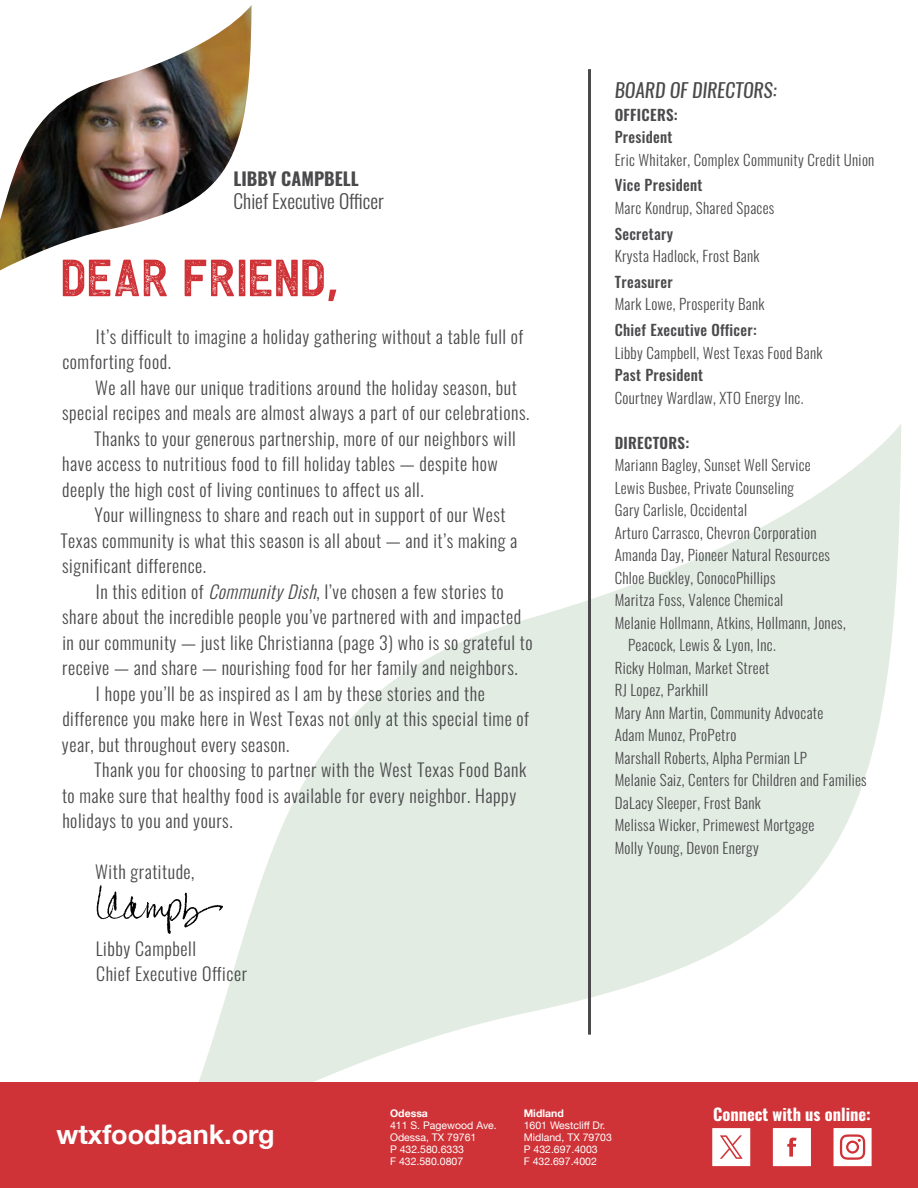
<style>
.page{position:relative;width:918px;height:1188px;background:#fff}
.page>*{position:absolute;margin:0;border:0;box-sizing:border-box;transform-origin:0 0}
.t1{font:52.5px "Hikou Rough";color:#cf3337}
.t2{font:700 27px "Helvetica Neue";color:#fff}
.t3{font:300 19.5px "Oswald";color:#4a4a4c}
.t4{font:italic 19.5px "Oswald";color:#4a4a4c}
.t5{font:300 18px/25.5px "Oswald";letter-spacing:.03em;color:#4a4a4c}
.t6{font:700 18px "Oswald";color:#4a4a4c}
.t7{font:700 16.5px "Oswald";color:#fff}
.t8{font:300 15px "Oswald";letter-spacing:.02em;color:#4a4a4c}
.t9{font:500 15px "Oswald";letter-spacing:.02em;color:#4a4a4c}
.t10{font:600 15px "Oswald";letter-spacing:.02em;color:#4a4a4c}
.t11{font:10.5px/12px "Helvetica Neue";color:#fff}
.t12{font:700 10.5px "Helvetica Neue";color:#fff}
.s1{font-style:italic}
</style>
<div class="page">
<svg style="left:199px;top:424px;width:702px;height:658px;fill:#e2ece2"></svg>
<img style="left:96px;top:870px;width:130px;height:83px">
<img style="left:0;top:5px;width:252px;height:265px">
<div style="left:0;top:1082px;width:918px;height:106px;background:#cf3337"></div>
<hr style="left:588px;top:69px;width:3px;height:966px;background:#4a4a4c">
<svg style="left:773px;top:1128px;width:38px;height:38px"></svg>
<svg style="left:834px;top:770px;width:67px;height:397px"></svg>
<svg style="left:712px;top:1128px;width:38px;height:38px"></svg>
<p class="t6" style="left:234px;top:169px;width:127px">LIBBY CAMPBELL</p>
<p class="t3" style="left:234px;top:184px;width:152px">Chief Executive Officer</p>
<h1 class="t1" style="left:60px;top:246px;width:280px">DEAR FRIEND,</h1>
<p class="t5" style="left:62px;top:322px;width:463px;text-indent:34px">It’s difficult to imagine a holiday gathering without a table full of comforting food.</p>
<p class="t5" style="left:95px;top:373px;width:423px">We all have our unique traditions around the holiday season, but</p>
<p class="t5" style="left:62px;top:398px;width:469px">special recipes and meals are almost always a part of our celebrations.</p>
<p class="t5" style="left:94px;top:424px;width:423px">Thanks to your generous partnership, more of our neighbors will</p>
<p class="t5" style="left:62px;top:449px;width:437px">have access to nutritious food to fill holiday tables — despite how</p>
<p class="t5" style="left:62px;top:475px;width:363px">deeply the high cost of living continues to affect us all.</p>
<p class="t5" style="left:94px;top:500px;width:413px">Your willingness to share and reach out in support of our West</p>
<p class="t5" style="left:60px;top:526px;width:459px">Texas community is what this season is all about — and it’s making a</p>
<p class="t5" style="left:62px;top:551px;width:146px">significant difference.</p>
<p class="t5" style="left:96px;top:577px;width:409px">In this edition of <span class="s1">CommunityDish</span>, I’ve chosen a few stories to</p>
<p class="t5" style="left:62px;top:602px;width:460px">share about the incredible people you’ve partnered with and impacted</p>
<p class="t5" style="left:62px;top:628px;width:472px">in our community — just like Christianna (page 3) who is so grateful to</p>
<p class="t5" style="left:62px;top:653px;width:457px">receive — and share — nourishing food for her family and neighbors.</p>
<p class="t5" style="left:96px;top:679px;width:390px">I hope you’ll be as inspired as I am by these stories and the</p>
<p class="t5" style="left:62px;top:704px;width:468px">difference you make here in West Texas not only at this special time of</p>
<p class="t5" style="left:62px;top:730px;width:229px">year, but throughout every season.</p>
<p class="t5" style="left:94px;top:755px;width:434px">Thank you for choosing to partner with the West Texas Food Bank</p>
<p class="t5" style="left:62px;top:781px;width:456px">to make sure that healthy food is available for every neighbor. Happy</p>
<p class="t5" style="left:62px;top:806px;width:172px">holidays to you and yours.</p>
<p class="t5" style="left:95px;top:857px;width:101px">With gratitude,</p>
<p class="t5" style="left:96px;top:934px;width:153px">Libby Campbell<br>Chief Executive Officer</p>
<p class="t4" style="left:615px;top:77px;width:163px">BOARD OF DIRECTORS:</p>
<p class="t10" style="left:615px;top:107px;width:65px">OFFICERS:</p>
<p class="t9" style="left:615px;top:129px;width:59px">President</p>
<p class="t8" style="left:615px;top:146px;width:261px">Eric Whitaker, Complex Community Credit Union</p>
<p class="t9" style="left:615px;top:177px;width:89px">Vice President</p>
<p class="t8" style="left:615px;top:194px;width:161px">Marc Kondrup, Shared Spaces</p>
<p class="t9" style="left:615px;top:226px;width:60px">Secretary</p>
<p class="t8" style="left:615px;top:243px;width:146px">Krysta Hadlock, Frost Bank</p>
<p class="t9" style="left:615px;top:274px;width:59px">Treasurer</p>
<p class="t8" style="left:615px;top:291px;width:151px">Mark Lowe, Prosperity Bank</p>
<p class="t9" style="left:615px;top:322px;width:143px">Chief Executive Officer:</p>
<p class="t8" style="left:615px;top:339px;width:209px">Libby Campbell, West Texas Food Bank</p>
<p class="t9" style="left:615px;top:367px;width:90px">Past President</p>
<p class="t8" style="left:615px;top:384px;width:190px">Courtney Wardlaw, XTO Energy Inc.</p>
<p class="t10" style="left:615px;top:435px;width:76px">DIRECTORS:</p>
<p class="t8" style="left:615px;top:452px;width:198px">Mariann Bagley, Sunset Well Service</p>
<p class="t8" style="left:615px;top:474px;width:181px">Lewis Busbee, Private Counseling</p>
<p class="t8" style="left:615px;top:497px;width:134px">Gary Carlisle, Occidental</p>
<p class="t8" style="left:615px;top:519px;width:203px">Arturo Carrasco, Chevron Corporation</p>
<p class="t8" style="left:615px;top:542px;width:217px">Amanda Day, Pioneer Natural Resources</p>
<p class="t8" style="left:615px;top:564px;width:162px">Chloe Buckley, ConocoPhillips</p>
<p class="t8" style="left:615px;top:587px;width:170px">Maritza Foss, Valence Chemical</p>
<p class="t8" style="left:615px;top:609px;width:233px">Melanie Hollmann, Atkins, Hollmann, Jones,</p>
<p class="t8" style="left:628px;top:632px;width:149px">Peacock, Lewis &amp; Lyon, Inc.</p>
<p class="t8" style="left:615px;top:654px;width:156px">Ricky Holman, Market Street</p>
<p class="t8" style="left:615px;top:677px;width:95px">RJ Lopez, Parkhill</p>
<p class="t8" style="left:615px;top:699px;width:210px">Mary Ann Martin, Community Advocate</p>
<p class="t8" style="left:615px;top:722px;width:123px">Adam Munoz, ProPetro</p>
<p class="t8" style="left:615px;top:744px;width:194px">Marshall Roberts, Alpha Permian LP</p>
<p class="t8" style="left:615px;top:767px;width:254px">Melanie Saiz, Centers for Children and Families</p>
<p class="t8" style="left:615px;top:789px;width:148px">DaLacy Sleeper, Frost Bank</p>
<p class="t8" style="left:615px;top:812px;width:201px">Melissa Wicker, Primewest Mortgage</p>
<p class="t8" style="left:615px;top:834px;width:146px">Molly Young, Devon Energy</p>
<h2 class="t2" style="left:56px;top:1113px;width:220px">wtxfoodbank.org</h2>
<p class="t12" style="left:390px;top:1105px;width:39px">Odessa</p>
<p class="t11" style="left:390px;top:1120px;width:108px">411 S. Pagewood Ave.<br>Odessa, TX 79761<br>P 432.580.6333<br>F 432.580.0807</p>
<p class="t12" style="left:524px;top:1105px;width:42px">Midland</p>
<p class="t11" style="left:524px;top:1120px;width:90px">1601 Westcliff Dr.<br>Midland, TX 79703<br>P 432.697.4003<br>F 432.697.4002</p>
<p class="t7" style="left:713px;top:1106px;width:159px">Connect with us online:</p>
</div>
